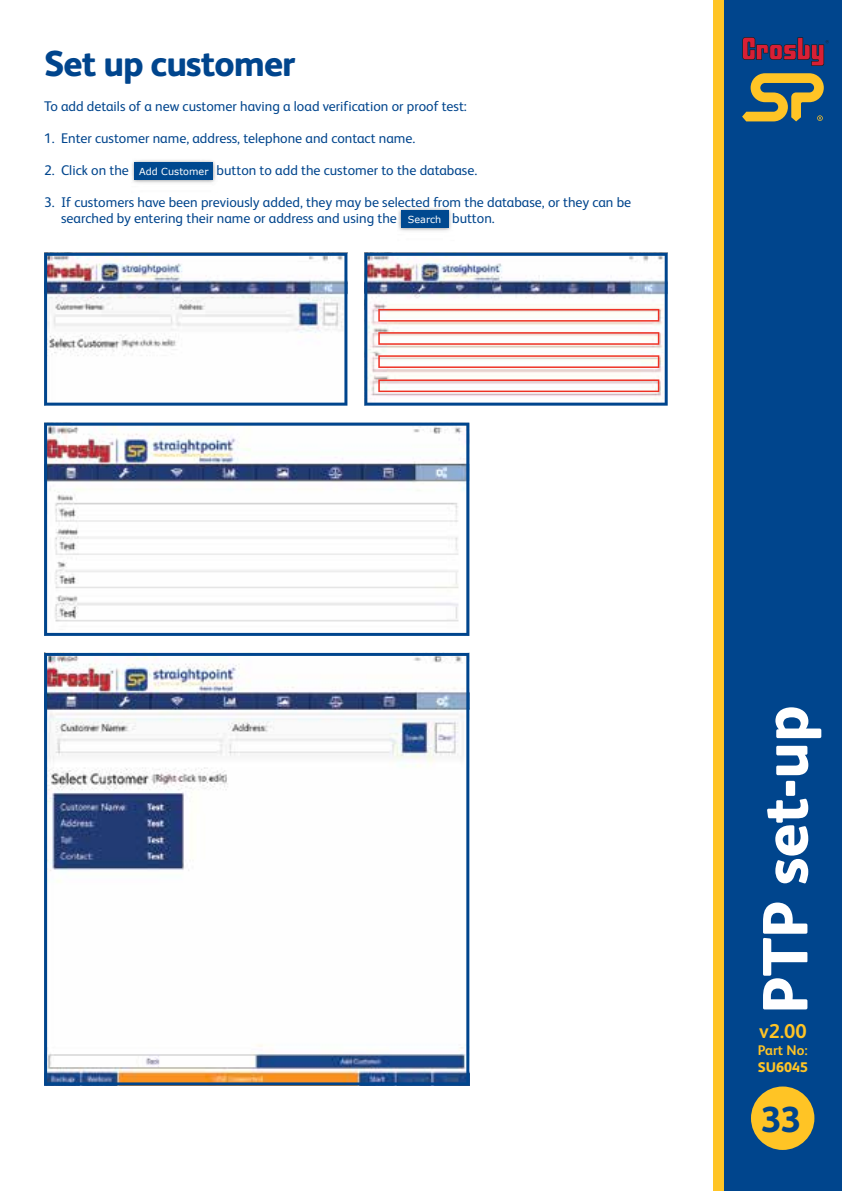
<style>
.page{position:relative;width:842px;height:1191px;background:#fff}
.page>*{position:absolute;margin:0;border:0;box-sizing:border-box;transform-origin:0 0}
.t1{font:800 64px "FS Albert";color:#fff}
.t2{font:800 36px "FS Albert";letter-spacing:-.025em;color:#00458d}
.t3{font:700 20px "FS Albert";color:#ffc425}
.t4{font:14px/16px "FS Albert";color:#00458d}
.t5{font:700 14px "FS Albert";color:#ffc425}
.t6{font:800 14px "FS Albert";color:#ffc425}
.t7{font:9.6px "Verdana";letter-spacing:.005em;color:#fff}
</style>
<div class="page">
<div style="left:723px;top:0;width:119px;height:1191px;background:#00458d"></div>
<div style="left:713px;top:0;width:10px;height:1191px;background:#ffc425"></div>
<svg style="left:742px;top:73px;width:82px;height:48px"></svg>
<svg style="left:742px;top:37px;width:87px;height:29px"></svg>
<img style="left:132px;top:160px;width:84px;height:23px">
<div style="left:134px;top:162px;width:79px;height:18px;background:#004990"></div>
<img style="left:329px;top:208px;width:192px;height:92px">
<div style="left:401px;top:210px;width:47px;height:18px;background:#004990"></div>
<svg style="left:44px;top:253px;width:303px;height:152px"></svg>
<svg style="left:364px;top:253px;width:304px;height:152px;fill:#fbf9f6"></svg>
<svg style="left:378px;top:309px;width:281px;height:12px"></svg>
<svg style="left:378px;top:332px;width:281px;height:13px"></svg>
<svg style="left:378px;top:355px;width:281px;height:13px"></svg>
<svg style="left:378px;top:379px;width:281px;height:13px"></svg>
<svg style="left:44px;top:422px;width:425px;height:214px"></svg>
<svg style="left:44px;top:653px;width:425px;height:432px"></svg>
<div style="left:751px;top:1086px;width:63px;height:64px;background:#ffc425;border-radius:50%"></div>
<h2 class="t2" style="left:44px;top:42px;width:253px">Set up customer</h2>
<p class="t4" style="left:44px;top:98px;width:424px">To add details of a new customer having a load verification or proof test:</p>
<p class="t4" style="left:44px;top:130px;width:373px">1. Enter customer name, address, telephone and contact name.</p>
<p class="t4" style="left:44px;top:162px;width:86px">2. Click on the</p>
<p class="t4" style="left:217px;top:162px;width:262px">button to add the customer to the database.</p>
<p class="t4" style="left:61px;top:194px;width:572px;text-indent:-17px">3. If customers have been previously added, they may be selected from the database, or they can be searched by entering their name or address and using the</p>
<p class="t7" style="left:139px;top:165px;width:71px">Add Customer</p>
<p class="t4" style="left:452px;top:210px;width:44px">button.</p>
<p class="t7" style="left:408px;top:213px;width:35px">Search</p>
<h1 class="t1" style="left:748px;top:1014px;width:310px;rotate:-90deg">PTP set-up</h1>
<h3 class="t3" style="left:759px;top:1020px;width:49px">v2.00</h3>
<p class="t5" style="left:758px;top:1042px;width:51px">Part No:</p>
<p class="t6" style="left:758px;top:1059px;width:52px">SU6045</p>
<h2 class="t2" style="left:761px;top:1098px;width:42px">33</h2>
</div>
